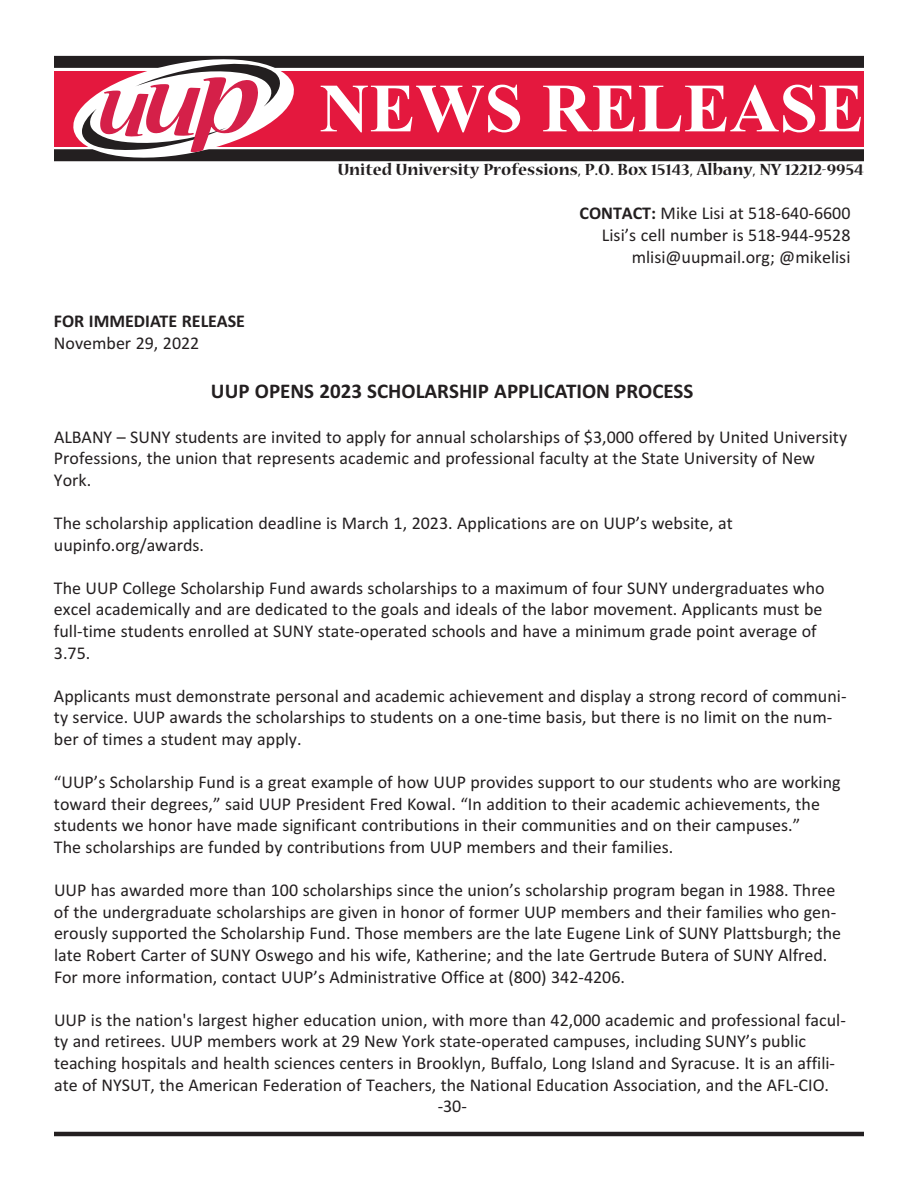
<style>
.page{position:relative;width:918px;height:1188px;background:#fff}
.page>*{position:absolute;margin:0;border:0;box-sizing:border-box;transform-origin:0 0}
.t1{font:700 69px "Times New Roman";color:#fff}
.t2{font:700 21px "Calibri";color:#231f20}
.t3{font:18px/21.6px "Calibri";color:#231f20}
.t4{font:700 18px "Nueva Std";color:#231f20}
.t5{font:700 18px "Calibri";color:#231f20}
.s1{font-weight:700}
</style>
<div class="page">
<div style="left:54px;top:56px;width:810px;height:12px;background:#231f20"></div>
<div style="left:54px;top:149px;width:810px;height:12px;background:#231f20"></div>
<div style="left:54px;top:71px;width:810px;height:75px;background:#e4183e"></div>
<hr style="left:54px;top:1132px;width:810px;height:4px;background:#231f20">
<svg style="left:69px;top:55px;width:229px;height:107px"></svg>
<h1 class="t1" style="left:320px;top:67px;width:546px">NEWS RELEASE</h1>
<p class="t4" style="left:338px;top:163px;width:528px">United University Professions, P.O. Box 15143, Albany, NY 12212-9954</p>
<p class="t3" style="left:580px;top:202px;width:272px;text-align:right"><span class="s1">CONTACT:</span> Mike Lisi at 518-640-6600<br>Lisi’s cell number is 518-944-9528 mlisi@uupmail.org; @mikelisi</p>
<p class="t5" style="left:54px;top:311px;width:193px">FOR IMMEDIATE RELEASE</p>
<p class="t3" style="left:54px;top:332px;width:147px">November 29, 2022</p>
<p class="t2" style="left:211px;top:378px;width:484px">UUP OPENS 2023 SCHOLARSHIP APPLICATION PROCESS</p>
<p class="t3" style="left:54px;top:426px;width:795px">ALBANY – SUNY students are invited to apply for annual scholarships of $3,000 offered by United University<br>Professions, the union that represents academic and professional faculty at the State University of New<br>York.</p>
<p class="t3" style="left:54px;top:512px;width:680px">The scholarship application deadline is March 1, 2023. Applications are on UUP’s website, at uupinfo.org/awards.</p>
<p class="t3" style="left:54px;top:577px;width:772px">The UUP College Scholarship Fund awards scholarships to a maximum of four SUNY undergraduates who excel academically and are dedicated to the goals and ideals of the labor movement. Applicants must be full-time students enrolled at SUNY state-operated schools and have a minimum grade point average of 3.75.</p>
<p class="t3" style="left:54px;top:685px;width:794px">Applicants must demonstrate personal and academic achievement and display a strong record of communi&shy;ty service. UUP awards the scholarships to students on a one-time basis, but there is no limit on the num&shy;ber of times a student may apply.</p>
<p class="t3" style="left:54px;top:771px;width:788px">“UUP’s Scholarship Fund is a great example of how UUP provides support to our students who are working toward their degrees,” said UUP President Fred Kowal. “In addition to their academic achievements, the students we honor have made significant contributions in their communities and on their campuses.”<br>The scholarships are funded by contributions from UUP members and their families.</p>
<p class="t3" style="left:54px;top:879px;width:789px">UUP has awarded more than 100 scholarships since the union’s scholarship program began in 1988. Three of the undergraduate scholarships are given in honor of former UUP members and their families who gen&shy;erously supported the Scholarship Fund. Those members are the late Eugene Link of SUNY Plattsburgh; the late Robert Carter of SUNY Oswego and his wife, Katherine; and the late Gertrude Butera of SUNY Alfred.<br>For more information, contact UUP’s Administrative Office at (800) 342-4206.</p>
<p class="t3" style="left:54px;top:1009px;width:793px">UUP is the nation's largest higher education union, with more than 42,000 academic and professional facul-</p>
<p class="t3" style="left:54px;top:1030px;width:754px">ty and retirees. UUP members work at 29 New York state-operated campuses, including SUNY’s public</p>
<p class="t3" style="left:54px;top:1052px;width:783px">teaching hospitals and health sciences centers in Brooklyn, Buffalo, Long Island and Syracuse. It is an affili-</p>
<p class="t3" style="left:54px;top:1074px;width:776px">ate of NYSUT, the American Federation of Teachers, the National Education Association, and the AFL-CIO.</p>
<p class="t3" style="left:438px;top:1095px;width:31px">-30-</p>
</div>
